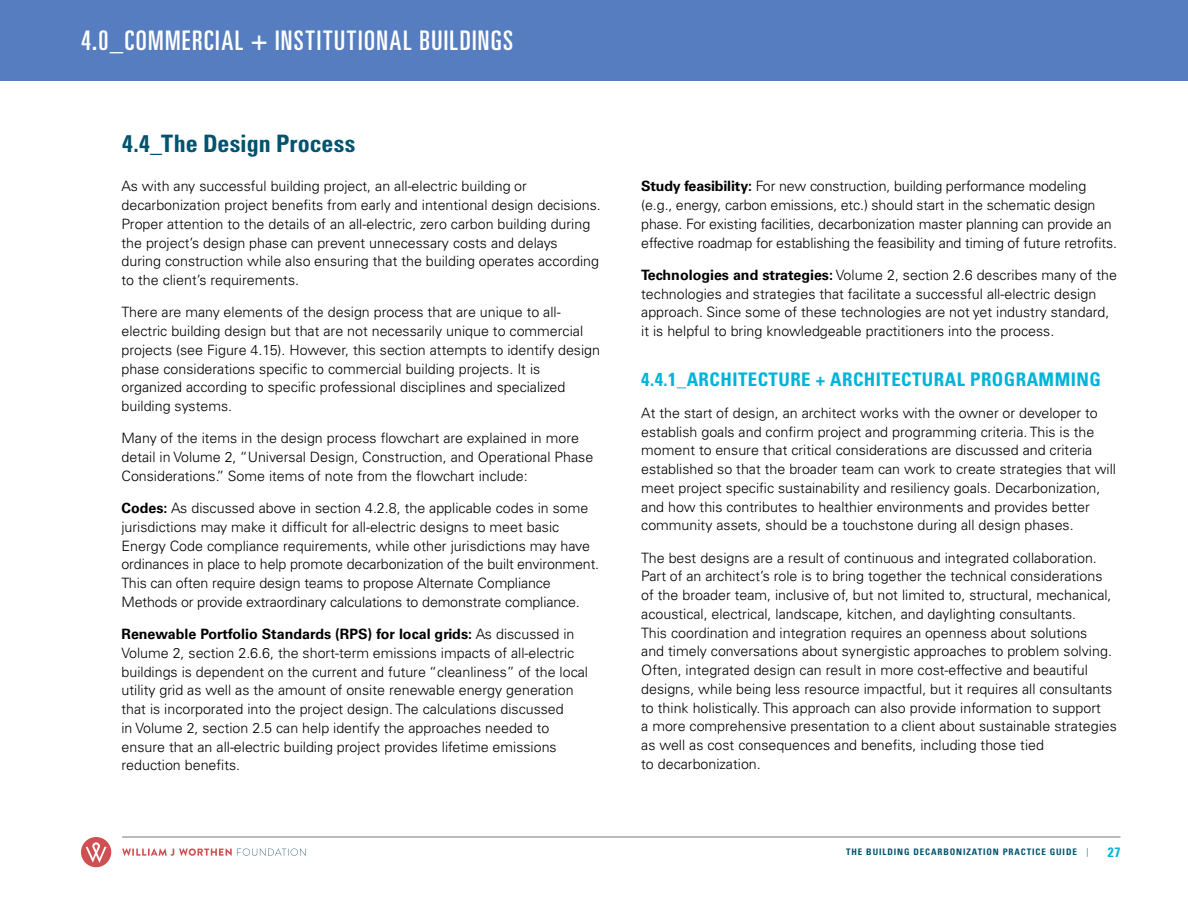
<style>
.page{position:relative;width:1188px;height:918px;background:#fff}
.page>*{position:absolute;margin:0;border:0;box-sizing:border-box;transform-origin:0 0}
.t1{font:27px "Univers LT Pro Ult Cond";letter-spacing:.055em;color:#fff}
.t2{font:700 condensed 24px "Univers LT Pro";color:#00536d}
.t3{font:700 condensed 18.75px "Univers LT Pro";letter-spacing:.025em;color:#00b3d8}
.t4{font:300 14.25px/18.8px "Univers LT Pro 45";color:#000}
.t5{font:700 14.25px "Univers LT Pro 65";color:#000}
.t6{font:700 condensed 13.5px "Univers LT Pro";color:#00b3d8}
.t7{font:700 condensed 9px "Univers LT Pro";letter-spacing:.1em;color:#00536d}
.s1{font-family:"Univers LT Pro 65";font-weight:700}
.s2{font-family:"Univers LT Pro 45";font-weight:300}
.s3{font-weight:300}
</style>
<div class="page">
<svg style="left:81px;top:837px;width:30px;height:30px"></svg>
<svg style="left:122px;top:848px;width:184px;height:8px"></svg>
<hr style="left:122px;top:837px;width:998px;height:1px;background:#767676">
<div style="left:0;top:0;width:1188px;height:81px;background:#557dbf"></div>
<h1 class="t1" style="left:81px;top:22px;width:434px">4.0_COMMERCIAL + INSTITUTIONAL BUILDINGS</h1>
<h2 class="t2" style="left:122px;top:129px;width:235px">4.4_The Design Process</h2>
<p class="t4" style="left:122px;top:177px;width:481px">As with any successful building project, an all-electric building or decarbonization project benefits from early and intentional design decisions.<br>Proper attention to the details of an all-electric, zero carbon building during the project’s design phase can prevent unnecessary costs and delays during construction while also ensuring that the building operates according to the client’s requirements.</p>
<p class="t4" style="left:122px;top:303px;width:480px">There are many elements of the design process that are unique to all&shy;electric building design but that are not necessarily unique to commercial projects (see Figure 4.15). However, this section attempts to identify design phase considerations specific to commercial building projects. It is organized according to specific professional disciplines and specialized building systems.</p>
<p class="t4" style="left:122px;top:429px;width:473px">Many of the items in the design process flowchart are explained in more detail in Volume 2, “Universal Design, Construction, and Operational Phase<br>Considerations.” Some items of note from the flowchart include:</p>
<p class="t4" style="left:122px;top:498px;width:479px"><span class="s1">Codes:</span> As discussed above in section 4.2.8, the applicable codes in some jurisdictions may make it difficult for all-electric designs to meet basic Energy Code compliance requirements, while other jurisdictions may have ordinances in place to help promote decarbonization of the built environment.<br>This can often require design teams to propose Alternate Compliance Methods or provide extraordinary calculations to demonstrate compliance.</p>
<p class="t5" style="left:122px;top:624px;width:454px">Renewable Portfolio Standards (RPS) for local grids: <span class="s2">As discussed in</span></p>
<p class="t4" style="left:122px;top:643px;width:468px">Volume 2, section 2.6.6, the short-term emissions impacts of all-electric buildings is dependent on the current and future “cleanliness” of the local utility grid as well as the amount of onsite renewable energy generation that is incorporated into the project design. The calculations discussed<br>in Volume 2, section 2.5 can help identify the approaches needed to ensure that an all-electric building project provides lifetime emissions reduction benefits.</p>
<p class="t4" style="left:641px;top:177px;width:477px"><span class="s1">Study feasibility:</span> For new construction, building performance modeling (e.g., energy, carbon emissions, etc.) should start in the schematic design phase. For existing facilities, decarbonization master planning can provide an effective roadmap for establishing the feasibility and timing of future retrofits.</p>
<p class="t4" style="left:641px;top:265px;width:477px"><span class="s1">Technologies and strategies:</span> Volume 2, section 2.6 describes many of the technologies and strategies that facilitate a successful all-electric design approach. Since some of these technologies are not yet industry standard, it is helpful to bring knowledgeable practitioners into the process.</p>
<h3 class="t3" style="left:641px;top:367px;width:461px">4.4.1_ARCHITECTURE + ARCHITECTURAL PROGRAMMING</h3>
<p class="t4" style="left:641px;top:403px;width:476px">At the start of design, an architect works with the owner or developer to establish goals and confirm project and programming criteria. This is the moment to ensure that critical considerations are discussed and criteria established so that the broader team can work to create strategies that will meet project specific sustainability and resiliency goals. Decarbonization, and how this contributes to healthier environments and provides better community assets, should be a touchstone during all design phases.</p>
<p class="t4" style="left:641px;top:548px;width:477px">The best designs are a result of continuous and integrated collaboration.<br>Part of an architect’s role is to bring together the technical considerations of the broader team, inclusive of, but not limited to, structural, mechanical, acoustical, electrical, landscape, kitchen, and daylighting consultants.<br>This coordination and integration requires an openness about solutions<br>and timely conversations about synergistic approaches to problem solving.<br>Often, integrated design can result in more cost-effective and beautiful designs, while being less resource impactful, but it requires all consultants to think holistically. This approach can also provide information to support<br>a more comprehensive presentation to a client about sustainable strategies as well as cost consequences and benefits, including those tied<br>to decarbonization.</p>
<p class="t7" style="left:846px;top:847px;width:244px">THE BUILDING DECARBONIZATION PRACTICE GUIDE <span class="s3">|</span></p>
<p class="t6" style="left:1108px;top:844px;width:14px">27</p>
</div>
